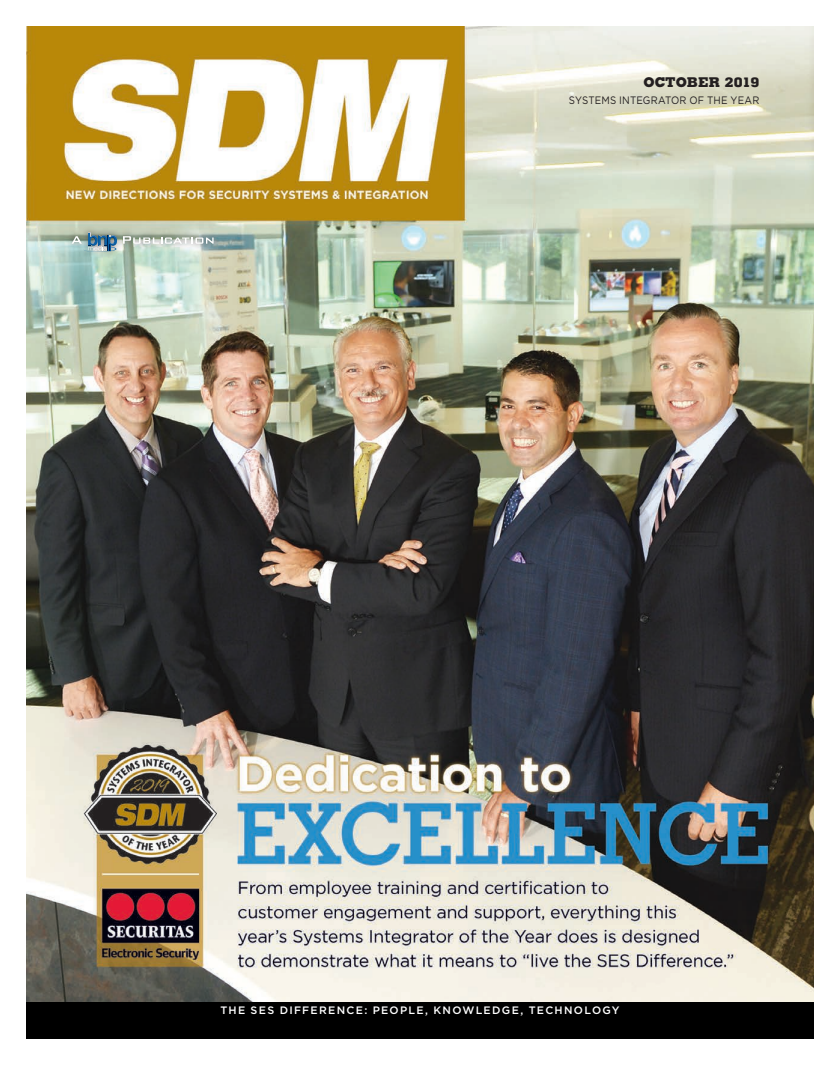
<style>
.page{position:relative;width:840px;height:1065px;background:#fff}
.page>*{position:absolute;margin:0;border:0;box-sizing:border-box;transform-origin:0 0}
.t1{font:800 13.5px "Memphis";color:#231f20}
.t2{font:500 10.75px "Gotham";letter-spacing:.115em;color:#fff}
.t3{font:10.75px "Gotham";letter-spacing:.015em;color:#231f20;scale:.9 1}
</style>
<div class="page">
<img style="left:26px;top:26px;width:788px;height:976px">
<div style="left:65px;top:226px;width:156px;height:33px;background:#231f20;opacity:.75"></div>
<svg style="left:123px;top:236px;width:91px;height:8px"></svg>
<svg style="left:72px;top:232px;width:45px;height:20px"></svg>
<div style="left:26px;top:1002px;width:788px;height:37px;background:#000"></div>
<p class="t1" style="left:643px;top:74px;width:118px">OCTOBER 2019</p>
<p class="t3" style="left:569px;top:94px;width:213px">SYSTEMS INTEGRATOR OF THE YEAR</p>
<p class="t2" style="left:220px;top:1003px;width:401px">THE SES DIFFERENCE: PEOPLE, KNOWLEDGE, TECHNOLOGY</p>
</div>
